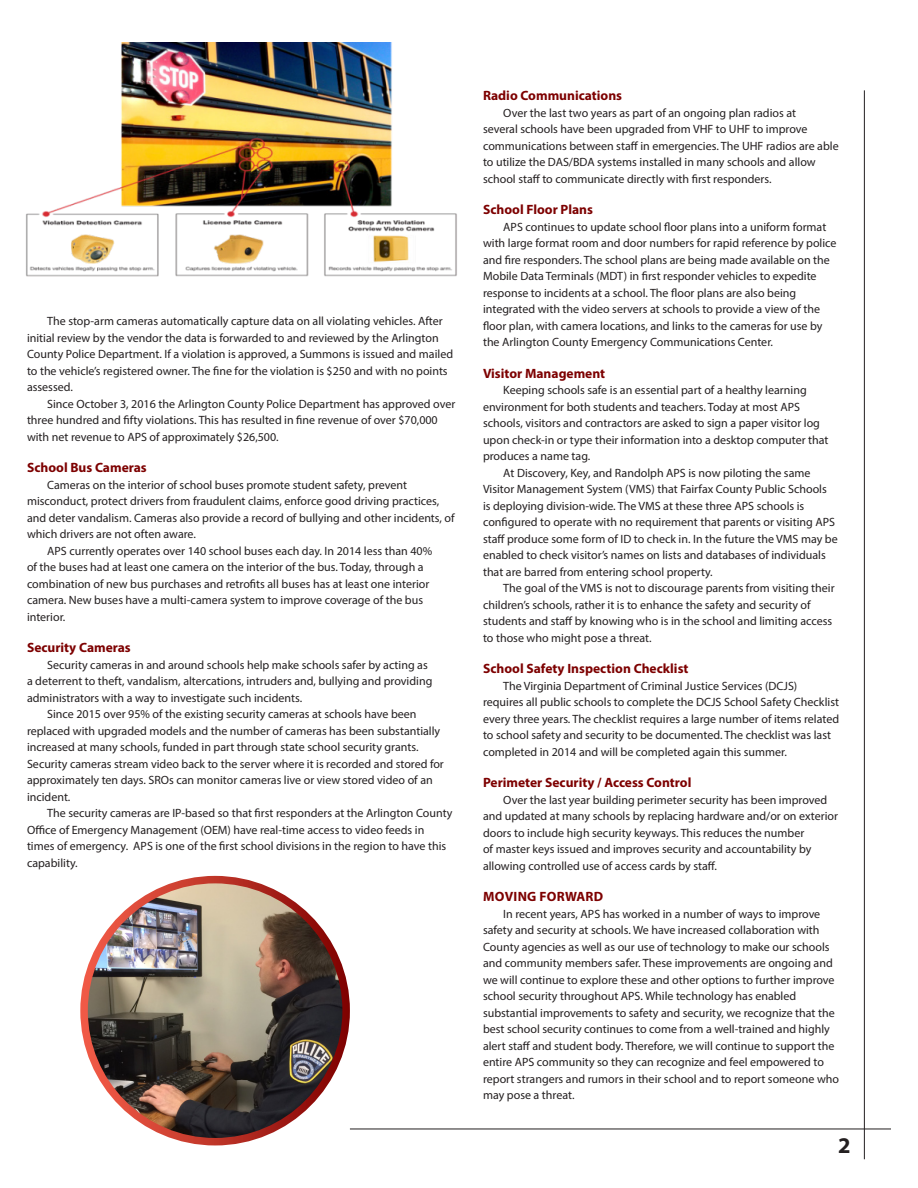
<style>
.page{position:relative;width:918px;height:1188px;background:#fff}
.page>*{position:absolute;margin:0;border:0;box-sizing:border-box;transform-origin:0 0}
.t1{font:700 22.5px "Myriad Pro";color:#231f20}
.color_header{font:700 13.5px "Myriad Pro";color:#7d0100}
.color_header-2{font:700 13.5px "Myriad Pro";letter-spacing:.02em;color:#7d0100}
.t2{font:12px/16.5px "Myriad Pro";color:#231f20}
</style>
<div class="page">
<hr style="left:864px;top:90px;width:1px;height:1069px;background:#231f20">
<hr style="left:350px;top:1129px;width:541px;height:1px;background:#231f20">
<img style="left:26px;top:42px;width:431px;height:234px">
<img style="left:84px;top:881px;width:262px;height:260px">
<div style="left:80px;top:876px;width:270px;height:269px;border:8px solid #fff;border-radius:50%"></div>
<p class="t2" style="left:27px;top:313px;width:428px;text-indent:20px">The stop-arm cameras automatically capture data on all violating vehicles. After initial review by the vendor the data is forwarded to and reviewed by the Arlington County Police Department. If a violation is approved, a Summons is issued and mailed to the vehicle’s registered owner. The fine for the violation is $250 and with no points assessed.</p>
<p class="t2" style="left:27px;top:395px;width:430px;text-indent:20px">Since October 3, 2016 the Arlington County Police Department has approved over three hundred and fifty violations. This has resulted in fine revenue of over $70,000 with net revenue to APS of approximately $26,500.</p>
<p class="color_header" style="left:27px;top:459px;width:121px">School Bus Cameras</p>
<p class="t2" style="left:27px;top:476px;width:429px;text-indent:20px">Cameras on the interior of school buses promote student safety, prevent misconduct, protect drivers from fraudulent claims, enforce good driving practices, and deter vandalism. Cameras also provide a record of bullying and other incidents, of which drivers are not often aware.</p>
<p class="t2" style="left:27px;top:542px;width:407px;text-indent:20px">APS currently operates over 140 school buses each day. In 2014 less than 40% of the buses had at least one camera on the interior of the bus. Today, through a combination of new bus purchases and retrofits all buses has at least one interior camera. New buses have a multi-camera system to improve coverage of the bus interior.</p>
<p class="color_header" style="left:27px;top:639px;width:105px">Security Cameras</p>
<p class="t2" style="left:27px;top:656px;width:407px;text-indent:20px">Security cameras in and around schools help make schools safer by acting as a deterrent to theft, vandalism, altercations, intruders and, bullying and providing administrators with a way to investigate such incidents.</p>
<p class="t2" style="left:27px;top:706px;width:418px;text-indent:20px">Since 2015 over 95% of the existing security cameras at schools have been replaced with upgraded models and the number of cameras has been substantially increased at many schools, funded in part through state school security grants.<br>Security cameras stream video back to the server where it is recorded and stored for approximately ten days. SROs can monitor cameras live or view stored video of an incident.</p>
<p class="t2" style="left:27px;top:805px;width:427px;text-indent:20px">The security cameras are IP-based so that first responders at the Arlington County Office of Emergency Management (OEM) have real-time access to video feeds in times of emergency. APS is one of the first school divisions in the region to have this capability.</p>
<p class="color_header" style="left:483px;top:87px;width:141px">Radio Communications</p>
<p class="t2" style="left:483px;top:105px;width:357px;text-indent:20px">Over the last two years as part of an ongoing plan radios at<br>several schools have been upgraded from VHF to UHF to improve communications between staff in emergencies. The UHF radios are able to utilize the DAS/BDA systems installed in many schools and allow school staff to communicate directly with first responders.</p>
<p class="color_header" style="left:483px;top:201px;width:111px">School Floor Plans</p>
<p class="t2" style="left:483px;top:219px;width:355px;text-indent:20px">APS continues to update school floor plans into a uniform format with large format room and door numbers for rapid reference by police and fire responders. The school plans are being made available on the Mobile Data Terminals (MDT) in first responder vehicles to expedite response to incidents at a school. The floor plans are also being integrated with the video servers at schools to provide a view of the floor plan, with camera locations, and links to the cameras for use by the Arlington County Emergency Communications Center.</p>
<p class="color_header" style="left:483px;top:365px;width:124px">Visitor Management</p>
<p class="t2" style="left:483px;top:382px;width:347px;text-indent:20px">Keeping schools safe is an essential part of a healthy learning environment for both students and teachers. Today at most APS schools, visitors and contractors are asked to sign a paper visitor log upon check-in or type their information into a desktop computer that produces a name tag.</p>
<p class="t2" style="left:483px;top:465px;width:356px;text-indent:20px">At Discovery, Key, and Randolph APS is now piloting the same Visitor Management System (VMS) that Fairfax County Public Schools<br>is deploying division-wide. The VMS at these three APS schools is configured to operate with no requirement that parents or visiting APS staff produce some form of ID to check in. In the future the VMS may be enabled to check visitor’s names on lists and databases of individuals that are barred from entering school property.</p>
<p class="t2" style="left:483px;top:580px;width:353px;text-indent:20px">The goal of the VMS is not to discourage parents from visiting their children’s schools, rather it is to enhance the safety and security of students and staff by knowing who is in the school and limiting access to those who might pose a threat.</p>
<p class="color_header" style="left:483px;top:660px;width:207px">School Safety Inspection Checklist</p>
<p class="t2" style="left:483px;top:678px;width:358px;text-indent:20px">The Virginia Department of Criminal Justice Services (DCJS) requires all public schools to complete the DCJS School Safety Checklist every three years. The checklist requires a large number of items related to school safety and security to be documented. The checklist was last completed in 2014 and will be completed again this summer.</p>
<p class="color_header" style="left:483px;top:774px;width:210px">Perimeter Security / Access Control</p>
<p class="t2" style="left:483px;top:792px;width:357px;text-indent:20px">Over the last year building perimeter security has been improved and updated at many schools by replacing hardware and/or on exterior doors to include high security keyways. This reduces the number<br>of master keys issued and improves security and accountability by allowing controlled use of access cards by staff.</p>
<p class="color_header-2" style="left:483px;top:888px;width:122px">MOVING FORWARD</p>
<p class="t2" style="left:483px;top:906px;width:358px;text-indent:20px">In recent years, APS has worked in a number of ways to improve safety and security at schools. We have increased collaboration with County agencies as well as our use of technology to make our schools and community members safer. These improvements are ongoing and we will continue to explore these and other options to further improve school security throughout APS. While technology has enabled substantial improvements to safety and security, we recognize that the best school security continues to come from a well-trained and highly alert staff and student body. Therefore, we will continue to support the entire APS community so they can recognize and feel empowered to report strangers and rumors in their school and to report someone who may pose a threat.</p>
<p class="t1" style="left:838px;top:1131px;width:14px">2</p>
</div>
